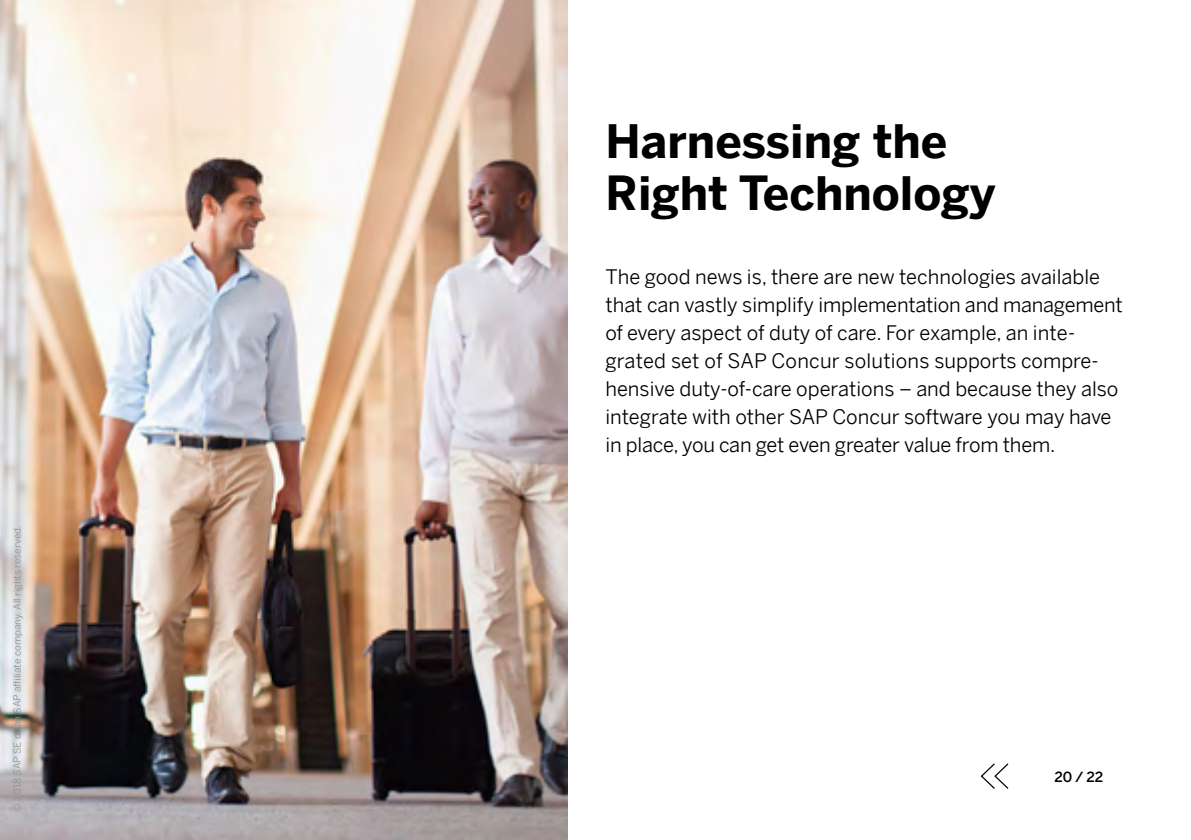
<style>
.page{position:relative;width:1191px;height:840px;background:#fff}
.page>*{position:absolute;margin:0;border:0;box-sizing:border-box;transform-origin:0 0}
.t1{font:700 46px/52px "Benton Sans";color:#000}
.t2{font:20px/28px "Benton Sans";color:#000}
.t3{font:500 14px "Benton Sans";color:#000}
.t4{font:10px "Benton Sans";color:#919292}
</style>
<div class="page">
<img style="left:0;top:0;width:567px;height:839px">
<svg style="left:980px;top:763px;width:29px;height:26px"></svg>
<p class="t4" style="left:10px;top:811px;width:288px;rotate:-90deg">© 2018 SAP SE or an SAP affiliate company. All rights reserved.</p>
<h1 class="t1" style="left:605px;top:113px;width:391px">Harnessing the<br>Right Technology</h1>
<p class="t2" style="left:605px;top:261px;width:519px">The good news is, there are new technologies available that can vastly simplify implementation and management of every aspect of duty of care. For example, an inte&shy;grated set of SAP Concur solutions supports compre&shy;hensive duty-of-care operations – and because they also integrate with other SAP Concur software you may have in place, you can get even greater value from them.</p>
<p class="t3" style="left:1054px;top:766px;width:50px">20 / 22</p>
</div>
